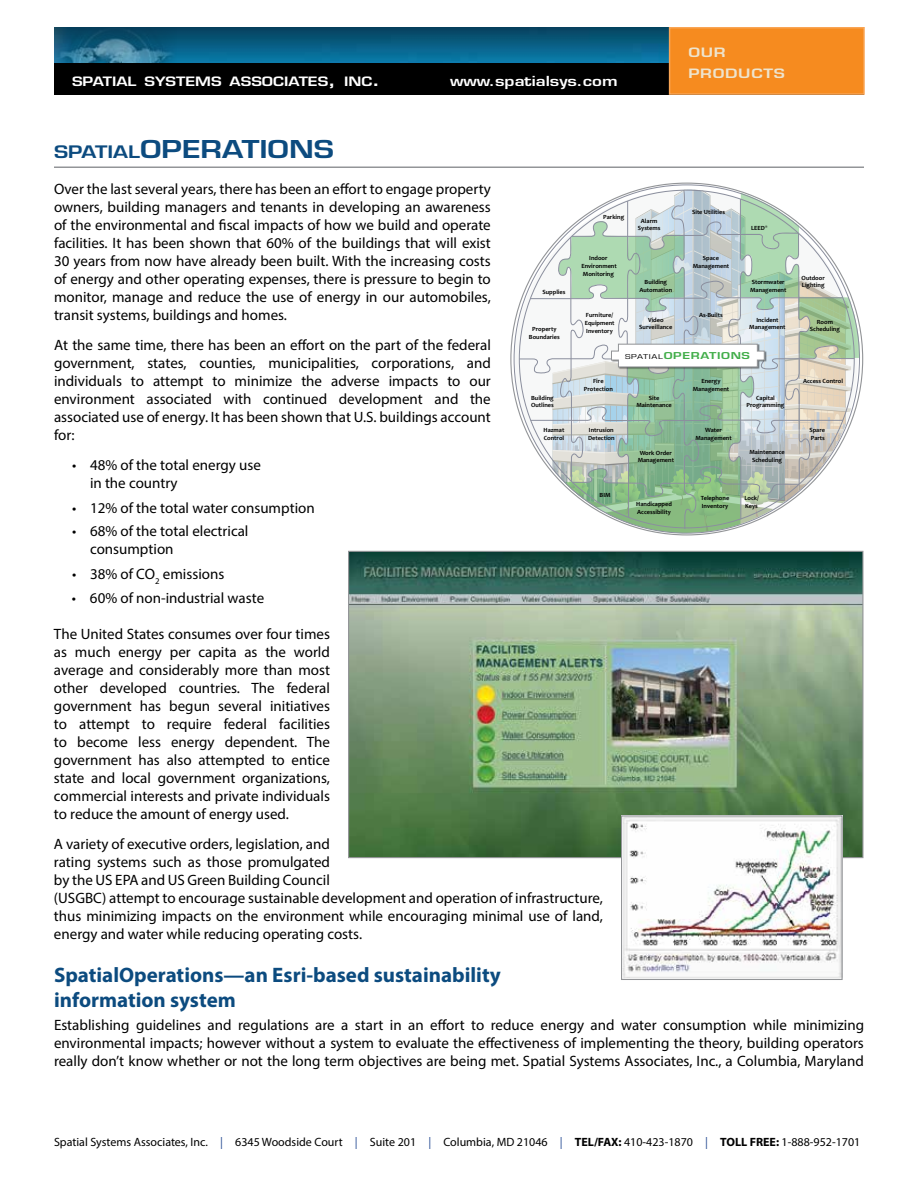
<style>
.page{position:relative;width:918px;height:1188px;background:#fff}
.page>*{position:absolute;margin:0;border:0;box-sizing:border-box;transform-origin:0 0}
.t1{font:600 24px "Eurostile LT Std";color:#0c4b7f;scale:1.25 1}
.t2{font:700 21px/25.2px "Myriad Pro";color:#0c4b7f}
.t3{font:15px/18px "Myriad Pro";color:#000;text-align:justify}
.t4{font:600 13.5px "Eurostile LT Std";color:#fff;scale:1.25 1}
.t5{font:600 12.6px "Eurostile LT Std";color:#fff;scale:1.25 1}
.t6{font:600 12.6px/21.6px "Eurostile LT Std";letter-spacing:.045em;color:#eee4cd;scale:1.3 1}
.t7{font:12px "Myriad Pro";color:#000}
.t8{font:600 9.3px "Eurostile LT Std";letter-spacing:.05em;color:#41ad49;scale:1.35 1}
.t9{font:700 6.3px/7.6px "Candara";color:#000;text-align:center}
.s1{font-size:18px}
.s2{font-size:16.8px}
.s3{font-weight:400;font-size:6.45px;color:#000}
.s4{color:#284d94}
.s5{font-weight:700}
</style>
<div class="page">
<img style="left:177px;top:27px;width:492px;height:36px">
<img style="left:54px;top:27px;width:123px;height:36px">
<div style="left:54px;top:63px;width:810px;height:32px;background:#000"></div>
<div style="left:670px;top:28px;width:194px;height:66px;background:#f68b1f"></div>
<div style="left:669px;top:27px;width:196px;height:68px;border:2px solid #f9a555"></div>
<hr style="left:54px;top:166px;width:810px;height:2px;background:#939598">
<img style="left:350px;top:553px;width:511px;height:303px">
<svg style="left:514px;top:184px;width:223px;height:350px"></svg>
<svg style="left:519px;top:190px;width:341px;height:343px"></svg>
<img style="left:623px;top:817px;width:218px;height:161px">
<div style="left:621px;top:815px;width:222px;height:165px;border:1px solid #939598"></div>
<p class="t5" style="left:72px;top:73px;width:248px">SPATIAL SYSTEMS ASSOCIATES<span class="s1">,</span> INC<span class="s1">.</span></p>
<p class="t4" style="left:450px;top:72px;width:136px">www.spatialsys.com</p>
<p class="t6" style="left:688px;top:41px;width:76px">OUR<br>PRODUCTS</p>
<h1 class="t1" style="left:54px;top:134px;width:226px"><span class="s2">SPATIAL</span>OPERATIONS</h1>
<p class="t3" style="left:54px;top:179px;width:438px">Over the last several years, there has been an effort to engage property owners, building managers and tenants in developing an awareness of the environmental and fiscal impacts of how we build and operate facilities. It has been shown that 60% of the buildings that will exist 30 years from now have already been built. With the increasing costs of energy and other operating expenses, there is pressure to begin to monitor, manage and reduce the use of energy in our automobiles, transit systems, buildings and homes.</p>
<p class="t3" style="left:54px;top:335px;width:438px">At the same time, there has been an effort on the part of the federal government, states, counties, municipalities, corporations, and individuals to attempt to minimize the adverse impacts to our environment associated with continued development and the associated use of energy. It has been shown that U.S. buildings account for:</p>
<p class="t3" style="left:90px;top:455px;width:172px;text-indent:-18px">• 48% of the total energy use in the country</p>
<p class="t3" style="left:72px;top:499px;width:244px">• 12% of the total water consumption</p>
<p class="t3" style="left:90px;top:521px;width:160px;text-indent:-18px">• 68% of the total electrical consumption</p>
<p class="t3" style="left:72px;top:565px;width:154px">• 38% of CO<sub>2</sub> emissions</p>
<p class="t3" style="left:72px;top:589px;width:194px">• 60% of non-industrial waste</p>
<p class="t3" style="left:54px;top:625px;width:278px">The United States consumes over four times as much energy per capita as the world average and considerably more than most other developed countries. The federal government has begun several initiatives to attempt to require federal facilities to become less energy dependent. The government has also attempted to entice state and local government organizations, commercial interests and private individuals to reduce the amount of energy used.</p>
<p class="t3" style="left:54px;top:835px;width:550px;text-align:left">A variety of executive orders, legislation, and<br>rating systems such as those promulgated<br>by the US EPA and US Green Building Council<br>(USGBC) attempt to encourage sustainable development and operation of infrastructure, thus minimizing impacts on the environment while encouraging minimal use of land, energy and water while reducing operating costs.</p>
<h2 class="t2" style="left:54px;top:962px;width:448px">SpatialOperations—an Esri-based sustainability information system</h2>
<p class="t3" style="left:54px;top:1016px;width:812px">Establishing guidelines and regulations are a start in an effort to reduce energy and water consumption while minimizing environmental impacts; however without a system to evaluate the effectiveness of implementing the theory, building operators really don’t know whether or not the long term objectives are being met. Spatial Systems Associates, Inc., a Columbia, Maryland</p>
<p class="t9" style="left:692px;top:208px;width:34px">Site Utilities</p>
<p class="t9" style="left:603px;top:213px;width:22px">Parking</p>
<p class="t9" style="left:638px;top:217px;width:24px">Alarm<br>Systems</p>
<p class="t9" style="left:751px;top:224px;width:18px">LEED<sup>®</sup></p>
<p class="t9" style="left:581px;top:254px;width:37px">Indoor<br>Environment<br>Monitoring</p>
<p class="t9" style="left:693px;top:254px;width:38px">Space<br>Management</p>
<p class="t9" style="left:750px;top:278px;width:38px;text-align:left">Stormwater<br>Management</p>
<p class="t9" style="left:802px;top:274px;width:25px;text-align:left">Outdoor<br>Lighting</p>
<p class="t9" style="left:640px;top:278px;width:34px">Building<br>Automation</p>
<p class="t9" style="left:542px;top:288px;width:25px">Supplies</p>
<p class="t9" style="left:585px;top:312px;width:31px;text-align:left">Furniture/<br>Equipment<br>Inventory</p>
<p class="t9" style="left:810px;top:318px;width:32px">Room<br>Scheduling</p>
<p class="t9" style="left:699px;top:312px;width:25px">As-Builts</p>
<p class="t9" style="left:639px;top:316px;width:35px">Video<br>Surveillance</p>
<p class="t9" style="left:749px;top:316px;width:38px">Incident<br>Management</p>
<p class="t9" style="left:529px;top:325px;width:32px">Property<br>Boundaries</p>
<p class="t8" style="left:625px;top:350px;width:94px"><span class="s3">SPATIAL</span>OPERATIONS</p>
<p class="t9" style="left:803px;top:377px;width:42px">Access Control</p>
<p class="t9" style="left:584px;top:377px;width:30px">Fire<br>Protection</p>
<p class="t9" style="left:693px;top:377px;width:38px">Energy<br>Management</p>
<p class="t9" style="left:747px;top:394px;width:39px">Capital<br>Programming</p>
<p class="t9" style="left:531px;top:394px;width:24px;text-align:left">Building<br>Outlines</p>
<p class="t9" style="left:636px;top:394px;width:37px">Site<br>Maintenance</p>
<p class="t9" style="left:588px;top:426px;width:28px;text-align:left">Intrusion<br>Detection</p>
<p class="t9" style="left:809px;top:426px;width:17px;text-align:left">Spare<br>Parts</p>
<p class="t9" style="left:544px;top:426px;width:22px;text-align:left">Hazmat<br>Control</p>
<p class="t9" style="left:695px;top:426px;width:38px">Water<br>Management</p>
<p class="t9" style="left:638px;top:449px;width:38px">Work Order<br>Management</p>
<p class="t9" style="left:749px;top:449px;width:37px">Maintenance<br>Scheduling</p>
<p class="t9" style="left:600px;top:491px;width:13px">BIM</p>
<p class="t9" style="left:744px;top:494px;width:16px;text-align:left">Lock/<br>Keys</p>
<p class="t9" style="left:701px;top:494px;width:30px;text-align:left">Telephone<br>Inventory</p>
<p class="t9" style="left:636px;top:501px;width:37px;text-align:left">Handicapped<br>Accessibility</p>
<p class="t7" style="left:54px;top:1135px;width:808px">Spatial Systems Associates, Inc. <span class="s4">|</span> 6345 Woodside Court <span class="s4">|</span> Suite 201 <span class="s4">|</span> Columbia, MD 21046 <span class="s4">|</span> <span class="s5">TEL/FAX:</span> 410-423-1870 <span class="s4">|</span> <span class="s5">TOLL FREE:</span> 1-888-952-1701</p>
</div>
